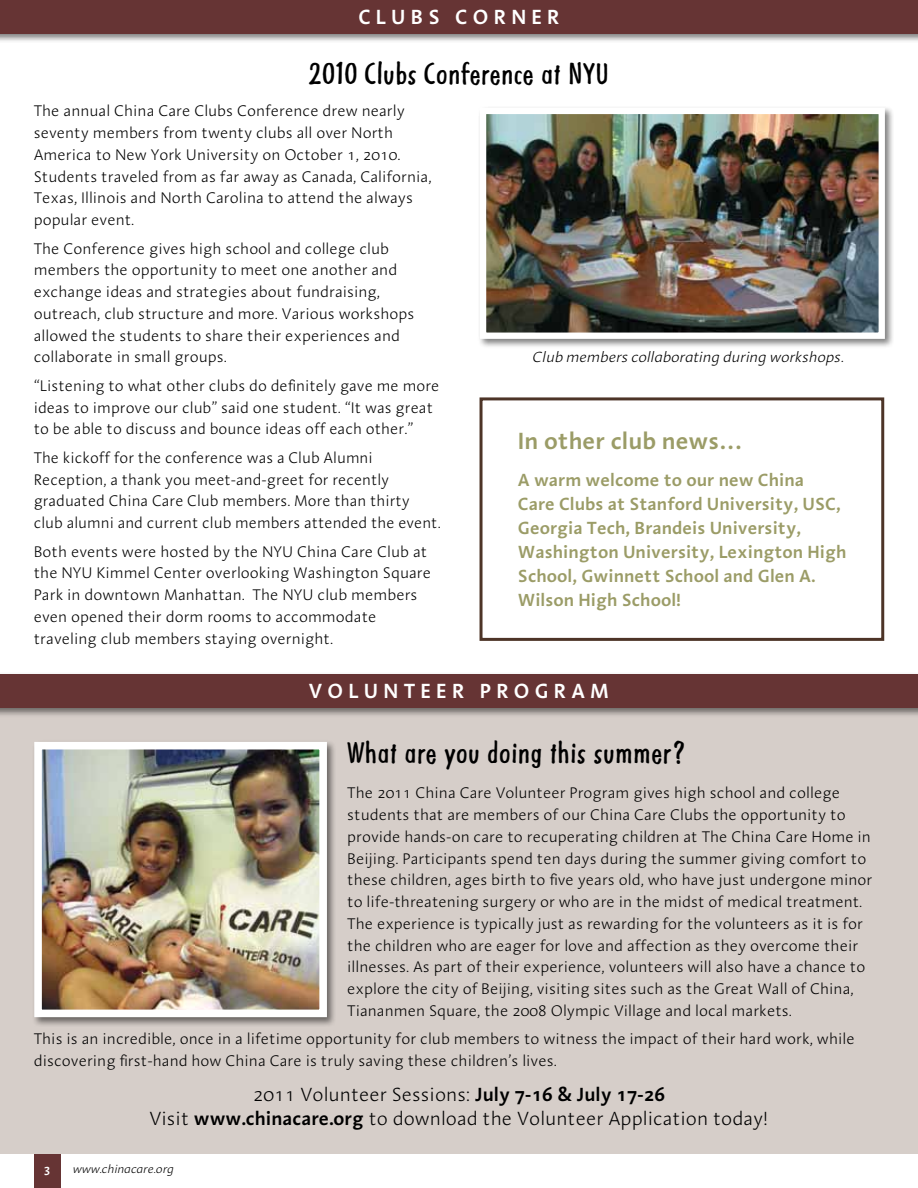
<style>
.page{position:relative;width:918px;height:1188px;background:#fff}
.page>*{position:absolute;margin:0;border:0;box-sizing:border-box;transform-origin:0 0}
.t1{font:33px "Filzer Script EF";color:#000}
.t2{font:600 24px "Linotype Aroma";color:#9b9c67}
.t3{font:600 21px "Linotype Aroma";letter-spacing:.25em;color:#fff}
.t4{font:300 19.5px/24px "Linotype Aroma";color:#000;text-align:center}
.t5{font:600 18px/24px "Linotype Aroma";color:#9b9c67}
.t6{font:300 15.75px/21.8px "Linotype Aroma";color:#000}
.t7{font:italic 300 15px "Linotype Aroma";color:#000}
.t8{font:italic 300 12px "Linotype Aroma";color:#000}
.t9{font:600 12px "Linotype Aroma";color:#fff}
.s1{font-weight:600}
</style>
<div class="page">
<div style="left:480px;top:397px;width:404px;height:244px;border:3px solid #4d3427"></div>
<div style="left:0;top:0;width:918px;height:44px;background:#000;opacity:.5"></div>
<div style="left:0;top:0;width:918px;height:34px;background:#663434"></div>
<div style="left:0;top:685px;width:918px;height:469px;background:#d6cec9"></div>
<div style="left:34px;top:1154px;width:27px;height:34px;background:#663434"></div>
<div style="left:478px;top:105px;width:417px;height:244px;background:#000;opacity:.5"></div>
<img style="left:487px;top:115px;width:391px;height:217px">
<div style="left:480px;top:108px;width:405px;height:231px;border:6px solid #fff"></div>
<div style="left:32px;top:740px;width:305px;height:287px;background:#000;opacity:.5"></div>
<img style="left:43px;top:751px;width:275px;height:257px">
<div style="left:34px;top:742px;width:293px;height:275px;border:8px solid #fff"></div>
<div style="left:0;top:672px;width:918px;height:46px;background:#000;opacity:.5"></div>
<div style="left:0;top:674px;width:918px;height:34px;background:#663434"></div>
<h3 class="t3" style="left:358px;top:3px;width:203px">CLUBS CORNER</h3>
<h1 class="t1" style="left:308px;top:55px;width:303px">2010 Clubs Conference at NYU</h1>
<p class="t6" style="left:34px;top:100px;width:399px">The annual China Care Clubs Conference drew nearly seventy members from twenty clubs all over North America to New York University on October 1, 2010.<br>Students traveled from as far away as Canada, California, Texas, Illinois and North Carolina to attend the always popular event.</p>
<p class="t6" style="left:34px;top:237px;width:382px">The Conference gives high school and college club members the opportunity to meet one another and exchange ideas and strategies about fundraising, outreach, club structure and more. Various workshops allowed the students to share their experiences and collaborate in small groups.</p>
<p class="t6" style="left:34px;top:374px;width:407px">“Listening to what other clubs do definitely gave me more ideas to improve our club” said one student. “It was great to be able to discuss and bounce ideas off each other.”</p>
<p class="t6" style="left:34px;top:446px;width:408px">The kickoff for the conference was a Club Alumni Reception, a thank you meet-and-greet for recently graduated China Care Club members. More than thirty club alumni and current club members attended the event.</p>
<p class="t6" style="left:34px;top:540px;width:399px">Both events were hosted by the NYU China Care Club at the NYU Kimmel Center overlooking Washington Square Park in downtown Manhattan. The NYU club members even opened their dorm rooms to accommodate traveling club members staying overnight.</p>
<p class="t7" style="left:533px;top:348px;width:312px">Club members collaborating during workshops.</p>
<h2 class="t2" style="left:518px;top:425px;width:223px">In other club news…</h2>
<p class="t5" style="left:518px;top:468px;width:330px">A warm welcome to our new China<br>Care Clubs at Stanford University, USC, Georgia Tech, Brandeis University, Washington University, Lexington High School, Gwinnett School and Glen A.<br>Wilson High School!</p>
<h3 class="t3" style="left:309px;top:677px;width:302px">VOLUNTEER PROGRAM</h3>
<h1 class="t1" style="left:347px;top:734px;width:339px">What are you doing this summer?</h1>
<p class="t6" style="left:347px;top:782px;width:527px">The 2011 China Care Volunteer Program gives high school and college students that are members of our China Care Clubs the opportunity to provide hands-on care to recuperating children at The China Care Home in Beijing. Participants spend ten days during the summer giving comfort to these children, ages birth to five years old, who have just undergone minor to life-threatening surgery or who are in the midst of medical treatment.<br>The experience is typically just as rewarding for the volunteers as it is for the children who are eager for love and affection as they overcome their illnesses. As part of their experience, volunteers will also have a chance to explore the city of Beijing, visiting sites such as the Great Wall of China, Tiananmen Square, the 2008 Olympic Village and local markets.</p>
<p class="t6" style="left:34px;top:1028px;width:822px">This is an incredible, once in a lifetime opportunity for club members to witness the impact of their hard work, while discovering first-hand how China Care is truly saving these children’s lives.</p>
<p class="t4" style="left:149px;top:1082px;width:621px">2011 Volunteer Sessions: <span class="s1">July 7-16 &amp; July 17-26<br></span>Visit <span class="s1">www.chinacare.org</span> to download the Volunteer Application today!</p>
<p class="t9" style="left:44px;top:1161px;width:8px">3</p>
<p class="t8" style="left:73px;top:1162px;width:103px">www.chinacare.org</p>
</div>
